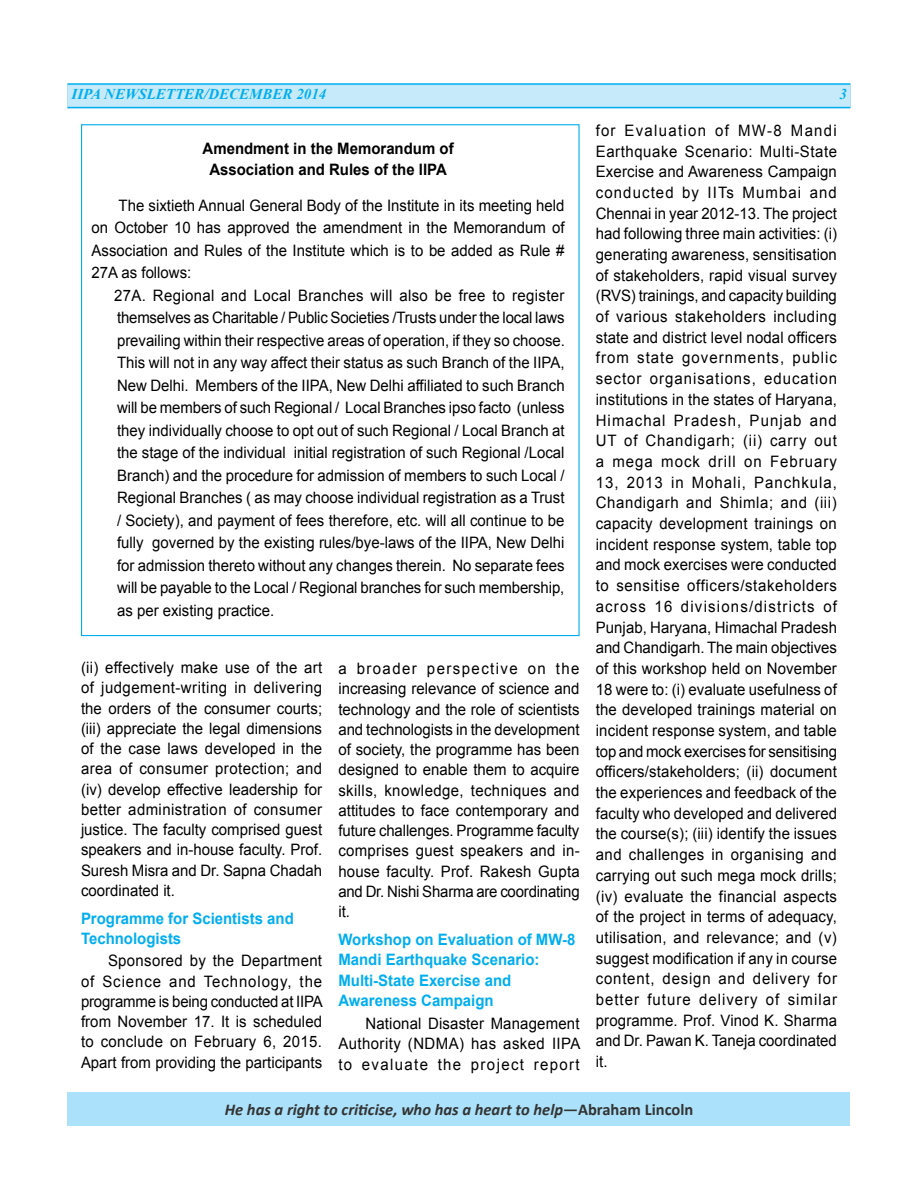
<style>
.page{position:relative;width:918px;height:1188px;background:#fff}
.page>*{position:absolute;margin:0;border:0;box-sizing:border-box;transform-origin:0 0}
.t1{font:italic 700 16.5px "Calibri";color:#333}
.t2{font:15.75px/20.7px "Arial";color:#000;text-align:justify;scale:.95 1}
.t3{font:700 15.75px/20.2px "Arial";color:#00aeef;scale:.95 1}
.t4{font:700 15.75px/20.2px "Arial";color:#000;text-align:center;scale:.95 1}
.t5{font:italic 700 15px "Times New Roman";color:#00aeef}
.s1{font-style:normal}
</style>
<div class="page">
<div style="left:68px;top:85px;width:782px;height:22px;background:#c7eafb;border:1px solid #abe1fa"></div>
<hr style="left:67px;top:83px;width:783px;height:2px;background:#00aeef">
<hr style="left:67px;top:107px;width:783px;height:1px;background:#00aeef">
<div style="left:68px;top:1092px;width:782px;height:33px;background:#abe1fa"></div>
<p class="t5" style="left:72px;top:84px;width:256px">IIPA NEWSLETTER/DECEMB ER 2014</p>
<p class="t5" style="left:840px;top:84px;width:9px">3</p>
<p class="t2" style="left:596px;top:120px;width:256px">for Evaluation of MW-8 Mandi Earthquake Scenario: Multi-State Exercise and Awareness Campaign conducted by IITs Mumbai and Chennai in year 2012-13. The project had following three main activities: (i) generating awareness, sensitisation of stakeholders, rapid visual survey (RVS) trainings, and capacity building of various stakeholders including state and district level nodal officers from state governments, public sector organisations, education institutions in the states of Haryana, Himachal Pradesh, Punjab and UT of Chandigarh; (ii) carry out a mega mock drill on February 13, 2013 in Mohali, Panchkula, Chandigarh and Shimla; and (iii) capacity development trainings on incident response system, table top and mock exercises were conducted to sensitise officers/stakeholders across 16 divisions/districts of Punjab, Haryana, Himachal Pradesh and Chandigarh. The main objectives of this workshop held on November 18 were to: (i) evaluate usefulness of the developed trainings material on incident response system, and table top and mock exercises for sensitising officers/stakeholders; (ii) document the experiences and feedback of the faculty who developed and delivered the course(s); (iii) identify the issues and challenges in organising and carrying out such mega mock drills; (iv) evaluate the financial aspects of the project in terms of adequacy, utilisation, and relevance; and (v) suggest modification if any in course content, design and delivery for better future delivery of similar programme. Prof. Vinod K. Sharma and Dr. Pawan K. Taneja coordinated it.</p>
<p class="t1" style="left:225px;top:1099px;width:470px">He has a right to criticise, who has a heart to help<span class="s1">—Abraham Lincoln</span></p>
<p class="t4" style="left:203px;top:139px;width:266px">Amendment in the Memorandum of<br>Association and Rules of the IIPA</p>
<p class="t2" style="left:92px;top:194px;width:500px;line-height:22.5px;text-indent:27px">The sixtieth Annual General Body of the Institute in its meeting held on October 10 has approved the amendment in the Memorandum of Association and Rules of the Institute which is to be added as Rule # 27A as follows:</p>
<p class="t2" style="left:114px;top:284px;width:476px;line-height:22.5px">27A. Regional and Local Branches will also be free to register themselves as Charitable / Public Societies /Trusts under the local laws prevailing within their respective areas of operation, if they so choose.<br>This will not in any way affect their status as such Branch of the IIPA, New Delhi. Members of the IIPA, New Delhi affiliated to such Branch will be members of such Regional / Local Branches ipso facto (unless they individually choose to opt out of such Regional / Local Branch at the stage of the individual initial registration of such Regional /Local Branch) and the procedure for admission of members to such Local / Regional Branches ( as may choose individual registration as a Trust / Society), and payment of fees therefore, etc. will all continue to be fully governed by the existing rules/bye-laws of the IIPA, New Delhi for admission thereto without any changes therein. No separate fees will be payable to the Local / Regional branches for such membership, as per existing practice.</p>
<p class="t2" style="left:81px;top:658px;width:255px;line-height:20.2px">(ii) effectively make use of the art of judgement-writing in delivering the orders of the consumer courts; (iii) appreciate the legal dimensions of the case laws developed in the area of consumer protection; and (iv) develop effective leadership for better administration of consumer justice. The faculty comprised guest speakers and in-house faculty. Prof.<br>Suresh Misra and Dr. Sapna Chadah coordinated it.</p>
<p class="t3" style="left:81px;top:909px;width:226px">Programme for Scientists and<br>Technologists</p>
<p class="t2" style="left:81px;top:951px;width:256px;line-height:20.2px;text-indent:27px">Sponsored by the Department of Science and Technology, the programme is being conducted at IIPA from November 17. It is scheduled to conclude on February 6, 2015.<br>Apart from providing the participants</p>
<p class="t2" style="left:338px;top:659px;width:256px;line-height:20.2px">a broader perspective on the increasing relevance of science and technology and the role of scientists and technologists in the development of society, the programme has been designed to enable them to acquire skills, knowledge, techniques and attitudes to face contemporary and future challenges. Programme faculty comprises guest speakers and in&shy;house faculty. Prof. Rakesh Gupta and Dr. Nishi Sharma are coordinating it.</p>
<p class="t3" style="left:338px;top:930px;width:251px">Workshop on Evaluation of MW-8<br>Mandi Earthquake Scenario:<br>Multi-State Exercise and<br>Awareness Campaign</p>
<p class="t2" style="left:338px;top:1013px;width:256px;text-indent:27px">National Disaster Management Authority (NDMA) has asked IIPA to evaluate the project report</p>
</div>
